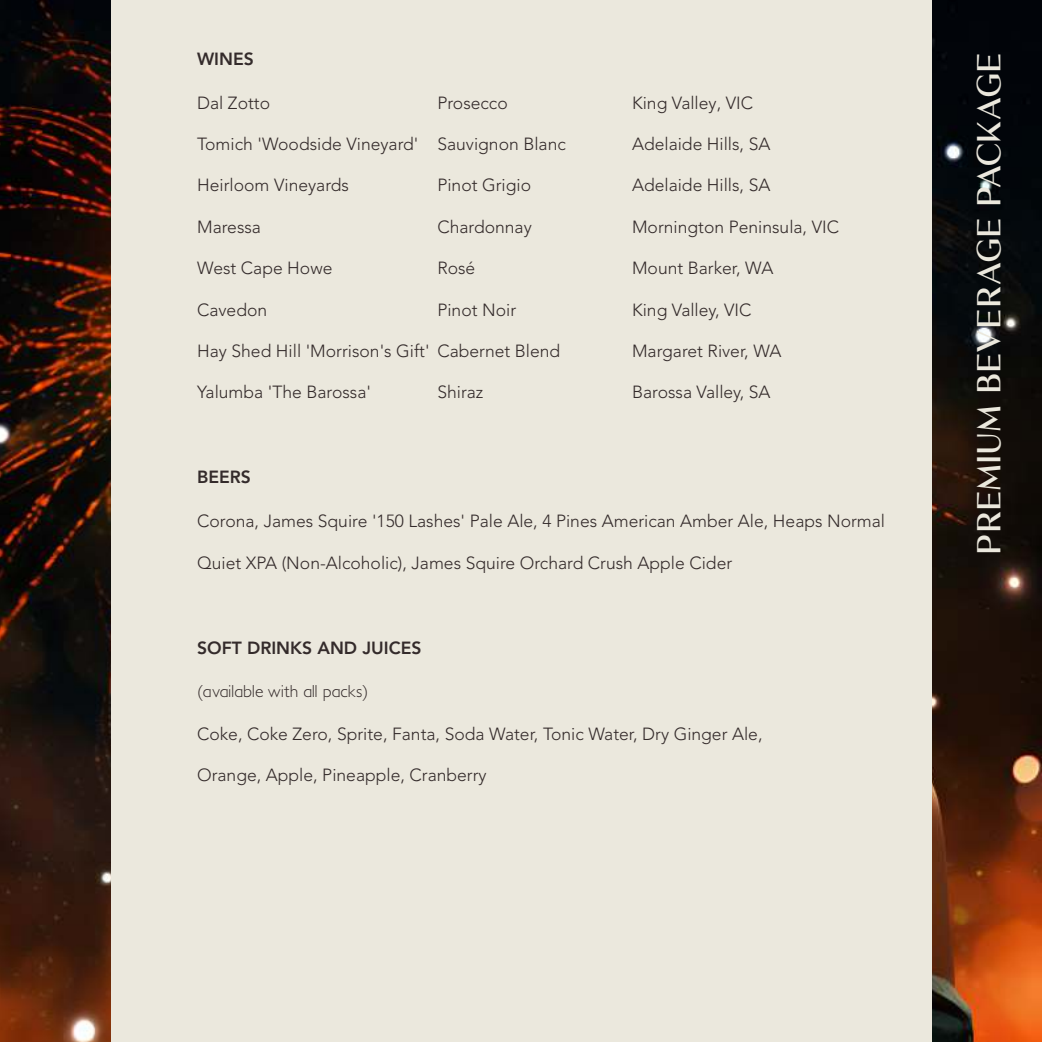
<style>
.page{position:relative;width:1042px;height:1042px;background:#fff}
.page>*{position:absolute;margin:0;border:0;box-sizing:border-box;transform-origin:0 0}
.t1{font:21px "Kalista Serif";letter-spacing:.09em;color:#ebe8dd}
.t2{font:300 17.5px "Avenir LT Std";color:#342b2b}
.t3{font:800 17.5px "Avenir";color:#342b2b}
.t4{font:300 17.5px "Petita";color:#342b2b}
</style>
<div class="page">
<img style="left:0;top:0;width:1042px;height:1042px">
<div style="left:111px;top:0;width:820px;height:1042px;background:#ebe8dd"></div>
<p class="t3" style="left:197px;top:47px;width:58px">WINES</p>
<p class="t2" style="left:197px;top:95px;width:74px">Dal Zotto</p>
<p class="t2" style="left:437px;top:95px;width:72px">Prosecco</p>
<p class="t2" style="left:632px;top:95px;width:122px">King Valley, VIC</p>
<p class="t2" style="left:197px;top:137px;width:370px">Tomich 'Woodside Vineyard' Sauvignon Blanc</p>
<p class="t2" style="left:632px;top:137px;width:140px">Adelaide Hills, SA</p>
<p class="t2" style="left:197px;top:178px;width:153px">Heirloom Vineyards</p>
<p class="t2" style="left:437px;top:178px;width:95px">Pinot Grigio</p>
<p class="t2" style="left:632px;top:178px;width:140px">Adelaide Hills, SA</p>
<p class="t2" style="left:197px;top:219px;width:65px">Maressa</p>
<p class="t2" style="left:437px;top:219px;width:96px">Chardonnay</p>
<p class="t2" style="left:632px;top:219px;width:208px">Mornington Peninsula, VIC</p>
<p class="t2" style="left:197px;top:261px;width:137px">West Cape Howe</p>
<p class="t2" style="left:437px;top:261px;width:39px">Rosé</p>
<p class="t2" style="left:632px;top:261px;width:143px">Mount Barker, WA</p>
<p class="t2" style="left:197px;top:302px;width:72px">Cavedon</p>
<p class="t2" style="left:437px;top:302px;width:80px">Pinot Noir</p>
<p class="t2" style="left:632px;top:302px;width:121px">King Valley, VIC</p>
<p class="t2" style="left:197px;top:344px;width:365px">Hay Shed Hill 'Morrison's Gift' Cabernet Blend</p>
<p class="t2" style="left:632px;top:344px;width:151px">Margaret River, WA</p>
<p class="t2" style="left:197px;top:385px;width:175px">Yalumba 'The Barossa'</p>
<p class="t2" style="left:437px;top:385px;width:48px">Shiraz</p>
<p class="t2" style="left:632px;top:385px;width:140px">Barossa Valley, SA</p>
<p class="t3" style="left:197px;top:466px;width:55px">BEERS</p>
<p class="t2" style="left:197px;top:514px;width:689px">Corona, James Squire '150 Lashes' Pale Ale, 4 Pines American Amber Ale, Heaps Normal</p>
<p class="t2" style="left:197px;top:555px;width:536px">Quiet XPA (Non-Alcoholic), James Squire Orchard Crush Apple Cider</p>
<p class="t3" style="left:197px;top:636px;width:226px">SOFT DRINKS AND JUICES</p>
<p class="t4" style="left:197px;top:680px;width:173px">(available with all packs)</p>
<p class="t2" style="left:197px;top:727px;width:567px">Coke, Coke Zero, Sprite, Fanta, Soda Water, Tonic Water, Dry Ginger Ale,</p>
<p class="t2" style="left:197px;top:768px;width:291px">Orange, Apple, Pineapple, Cranberry</p>
<p class="t1" style="left:976px;top:554px;width:502px;rotate:-90deg">PREMIUM BEVERAGE PACKAGE</p>
</div>
